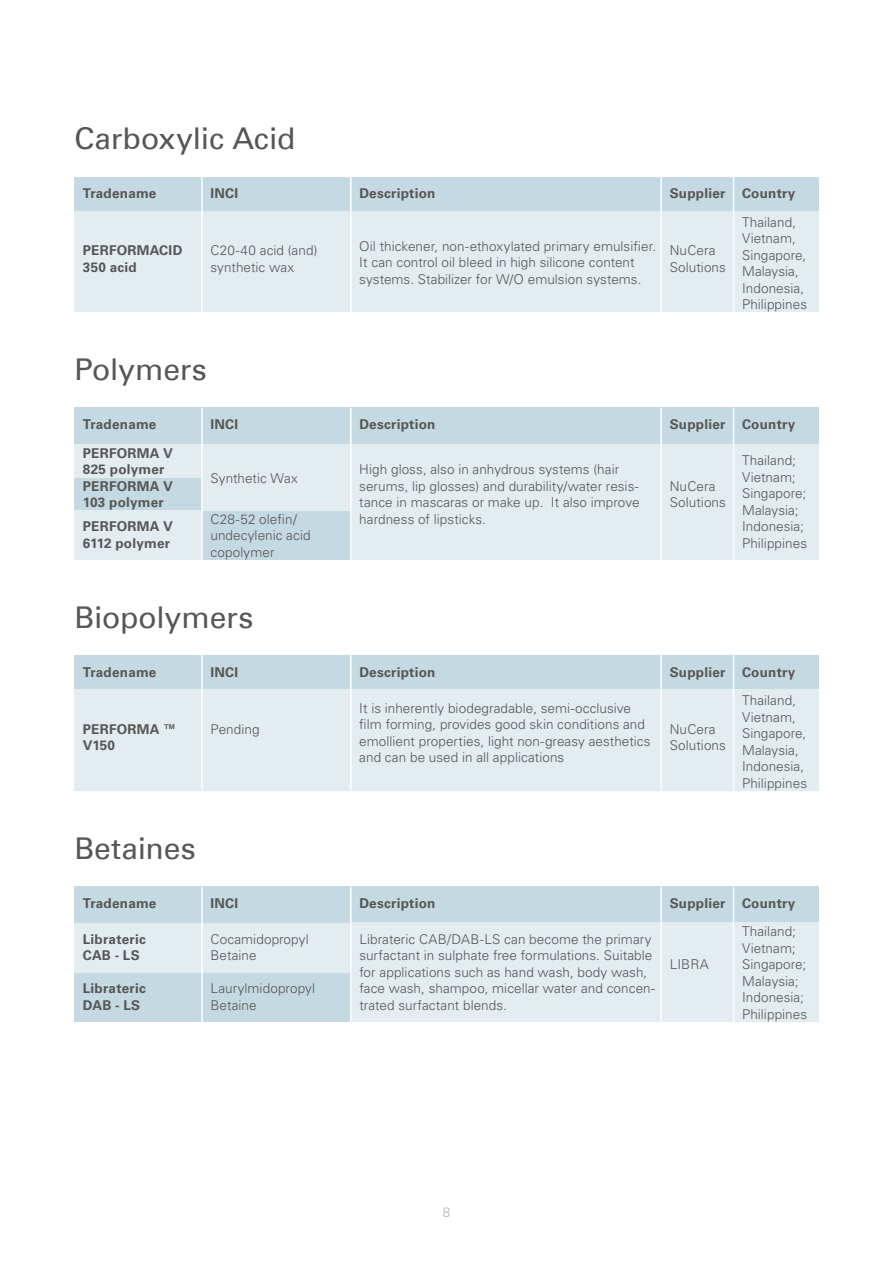
<style>
.page{position:relative;width:893px;height:1263px;background:#fff}
.page>*{position:absolute;margin:0;border:0;box-sizing:border-box;transform-origin:0 0}
.t1{font:30px "Univers Com 55 Roman";letter-spacing:-.005em;color:#565655}
.t2{font:300 13.5px/16.5px "Univers LT Std";letter-spacing:.005em;color:#565655}
.t3{font:700 13.5px/16.5px "Univers LT Std";letter-spacing:.02em;color:#565655}
.t4{font:300 13.5px "Univers LT Std";color:#b1b2b3}
</style>
<div class="page">
<div style="left:74px;top:427px;width:745px;height:133px;background:#c5d9e2"></div>
<div style="left:74px;top:194px;width:745px;height:118px;background:#e3ecf1"></div>
<div style="left:74px;top:672px;width:745px;height:119px;background:#e3ecf1"></div>
<div style="left:74px;top:444px;width:745px;height:33px;background:#e3ecf1"></div>
<div style="left:74px;top:510px;width:128px;height:50px;background:#e3ecf1"></div>
<div style="left:351px;top:444px;width:468px;height:116px;background:#e3ecf1"></div>
<div style="left:202px;top:444px;width:149px;height:66px;background:#e3ecf1"></div>
<div style="left:74px;top:177px;width:745px;height:33px;background:#c5d9e2"></div>
<div style="left:74px;top:656px;width:745px;height:33px;background:#c5d9e2"></div>
<div style="left:74px;top:408px;width:745px;height:33px;background:#c5d9e2"></div>
<div style="left:74px;top:906px;width:745px;height:116px;background:#c5d9e2"></div>
<div style="left:74px;top:923px;width:745px;height:49px;background:#e3ecf1"></div>
<div style="left:351px;top:923px;width:468px;height:99px;background:#e3ecf1"></div>
<div style="left:74px;top:887px;width:745px;height:33px;background:#c5d9e2"></div>
<hr style="left:201px;top:177px;width:2px;height:149px;background:#fff">
<hr style="left:201px;top:655px;width:2px;height:149px;background:#fff">
<hr style="left:201px;top:408px;width:2px;height:165px;background:#fff">
<hr style="left:350px;top:177px;width:2px;height:149px;background:#fff">
<hr style="left:350px;top:655px;width:2px;height:149px;background:#fff">
<hr style="left:350px;top:408px;width:2px;height:165px;background:#fff">
<hr style="left:660px;top:177px;width:2px;height:149px;background:#fff">
<hr style="left:660px;top:655px;width:2px;height:149px;background:#fff">
<hr style="left:660px;top:408px;width:2px;height:165px;background:#fff">
<hr style="left:733px;top:177px;width:1px;height:149px;background:#fff">
<hr style="left:733px;top:655px;width:1px;height:149px;background:#fff">
<hr style="left:733px;top:408px;width:1px;height:165px;background:#fff">
<hr style="left:201px;top:887px;width:2px;height:148px;background:#fff">
<hr style="left:350px;top:887px;width:2px;height:148px;background:#fff">
<hr style="left:660px;top:887px;width:2px;height:148px;background:#fff">
<hr style="left:733px;top:887px;width:1px;height:148px;background:#fff">
<h1 class="t1" style="left:74px;top:121px;width:223px">Carboxylic Acid</h1>
<p class="t3" style="left:83px;top:186px;width:75px">Tradename</p>
<p class="t3" style="left:83px;top:242px;width:101px">PERFORMACID<br>350 acid</p>
<p class="t3" style="left:210px;top:186px;width:29px">INCI</p>
<p class="t2" style="left:210px;top:242px;width:108px">C20-40 acid (and) synthetic wax</p>
<h1 class="t1" style="left:74px;top:351px;width:134px">Polymers</h1>
<p class="t3" style="left:83px;top:416px;width:75px">Tradename</p>
<p class="t3" style="left:83px;top:445px;width:92px">PERFORMA V<br>825 polymer<br>PERFORMA V<br>103 polymer</p>
<p class="t3" style="left:83px;top:518px;width:92px">PERFORMA V<br>6112 polymer</p>
<p class="t3" style="left:210px;top:416px;width:29px">INCI</p>
<p class="t2" style="left:210px;top:470px;width:89px">Synthetic Wax</p>
<p class="t2" style="left:210px;top:510px;width:102px">C28-52 olefin/ undecylenic acid copolymer</p>
<h1 class="t1" style="left:74px;top:599px;width:180px">Biopolymers</h1>
<p class="t3" style="left:83px;top:664px;width:75px">Tradename</p>
<p class="t3" style="left:83px;top:721px;width:95px">PERFORMA ™<br>V150</p>
<p class="t3" style="left:210px;top:664px;width:29px">INCI</p>
<p class="t2" style="left:210px;top:720px;width:51px">Pending</p>
<p class="t3" style="left:359px;top:186px;width:78px">Description</p>
<p class="t3" style="left:670px;top:186px;width:57px">Supplier</p>
<p class="t2" style="left:359px;top:238px;width:299px">Oil thickener, non-ethoxylated primary emulsifier.<br>It can control oil bleed in high silicone content systems. Stabilizer for W/O emulsion systems.</p>
<p class="t2" style="left:670px;top:242px;width:58px">NuCera<br>Solutions</p>
<p class="t3" style="left:742px;top:186px;width:55px">Country</p>
<p class="t2" style="left:742px;top:213px;width:67px">Thailand,<br>Vietnam,<br>Singapore,<br>Malaysia,<br>Indonesia,<br>Philippines</p>
<p class="t3" style="left:359px;top:416px;width:78px">Description</p>
<p class="t2" style="left:359px;top:461px;width:282px">High gloss, also in anhydrous systems (hair serums, lip glosses) and durability/water resis&shy;tance in mascaras or make up. It also improve hardness of lipsticks.</p>
<p class="t3" style="left:670px;top:416px;width:57px">Supplier</p>
<p class="t2" style="left:670px;top:477px;width:58px">NuCera<br>Solutions</p>
<p class="t3" style="left:742px;top:416px;width:55px">Country</p>
<p class="t2" style="left:742px;top:452px;width:67px">Thailand;<br>Vietnam;<br>Singapore;<br>Malaysia;<br>Indonesia;<br>Philippines</p>
<p class="t3" style="left:359px;top:664px;width:78px">Description</p>
<p class="t2" style="left:359px;top:700px;width:293px">It is inherently biodegradable, semi-occlusive film forming, provides good skin conditions and emollient properties, light non-greasy aesthetics and can be used in all applications</p>
<p class="t3" style="left:670px;top:664px;width:57px">Supplier</p>
<p class="t2" style="left:670px;top:720px;width:58px">NuCera<br>Solutions</p>
<p class="t3" style="left:742px;top:664px;width:55px">Country</p>
<p class="t2" style="left:742px;top:692px;width:67px">Thailand,<br>Vietnam,<br>Singapore,<br>Malaysia,<br>Indonesia,<br>Philippines</p>
<h1 class="t1" style="left:74px;top:830px;width:123px">Betaines</h1>
<p class="t3" style="left:83px;top:895px;width:75px">Tradename</p>
<p class="t3" style="left:210px;top:895px;width:29px">INCI</p>
<p class="t3" style="left:359px;top:895px;width:78px">Description</p>
<p class="t3" style="left:670px;top:895px;width:127px">Supplier Country</p>
<p class="t3" style="left:83px;top:931px;width:64px">Librateric<br>CAB - LS</p>
<p class="t3" style="left:83px;top:980px;width:64px">Librateric<br>DAB - LS</p>
<p class="t2" style="left:210px;top:931px;width:100px">Cocamidopropyl<br>Betaine</p>
<p class="t2" style="left:210px;top:980px;width:106px">Laurylmidopropyl<br>Betaine</p>
<p class="t2" style="left:359px;top:931px;width:297px">Librateric CAB/DAB-LS can become the primary surfactant in sulphate free formulations. Suitable for applications such as hand wash, body wash, face wash, shampoo, micellar water and concen&shy;trated surfactant blends.</p>
<p class="t2" style="left:670px;top:956px;width:41px">LIBRA</p>
<p class="t2" style="left:742px;top:923px;width:67px">Thailand;<br>Vietnam;<br>Singapore;<br>Malaysia;<br>Indonesia;<br>Philippines</p>
<p class="t4" style="left:443px;top:1204px;width:9px">8</p>
</div>
